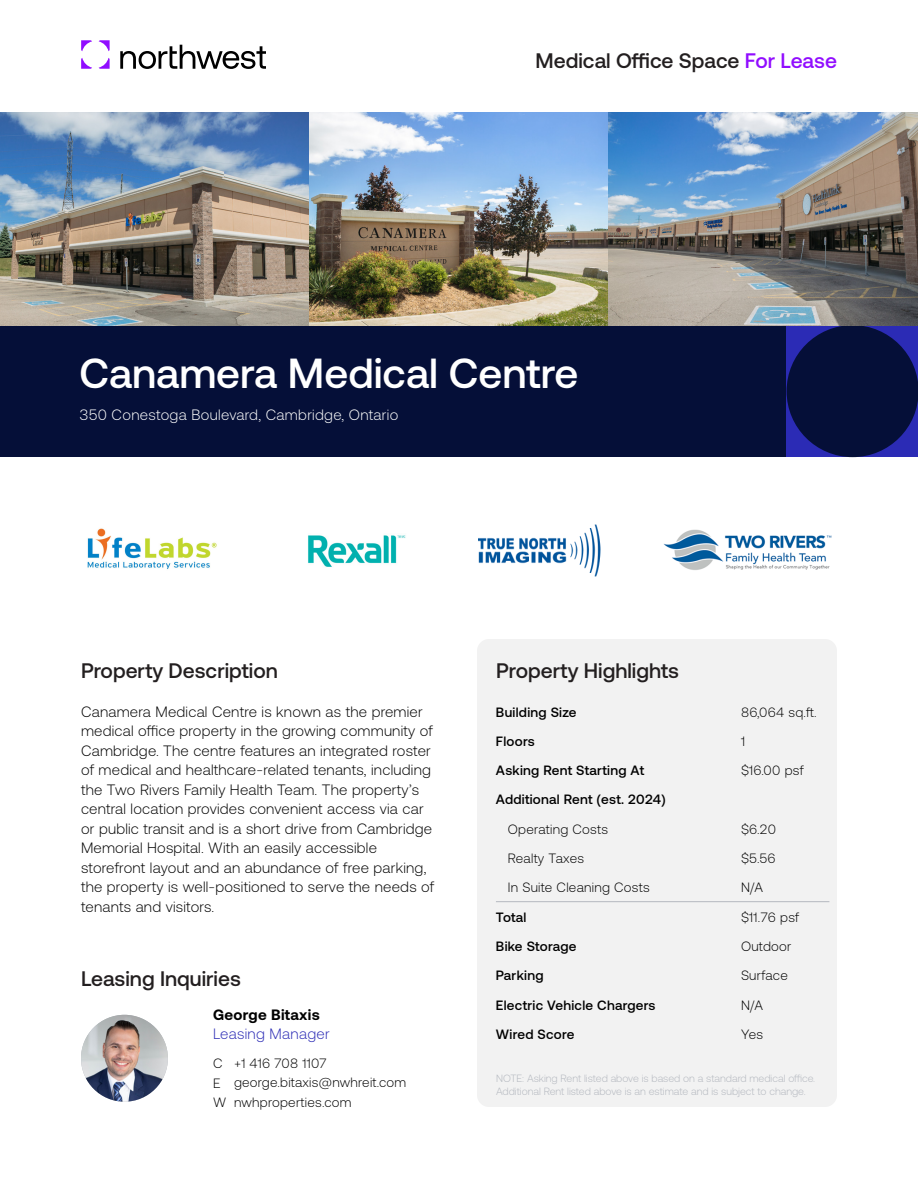
<style>
.page{position:relative;width:918px;height:1188px;background:#fff}
.page>*{position:absolute;margin:0;border:0;box-sizing:border-box;transform-origin:0 0}
.Body{font:500 42px "Aeonik";color:#fff}
.H2_-_Left{font:500 21px "Aeonik";color:#231f20}
.H2_-_Right{font:500 21px "Aeonik";color:#231f20}
.Body_2_-_Paragraph{font:300 15px/19.5px "Aeonik";letter-spacing:.015em;color:#000}
.Body-2{font:300 15px "Aeonik";letter-spacing:.02em;color:#fff}
.t1{font:300 15px "Aeonik";letter-spacing:.02em;color:#2b2bb5}
.t2{font:700 15px "Aeonik";letter-spacing:.02em;color:#000}
.Table_C_1{font:500 13.5px "Aeonik";letter-spacing:.02em;color:#000}
.Table_C_2{font:300 13.5px "Aeonik";letter-spacing:.02em;color:#000}
.Body_-_Small_-_contact{font:300 13.5px/19.5px "Aeonik";letter-spacing:.02em;color:#000}
.Table_C_1_5{font:300 13.5px "Aeonik";letter-spacing:.02em;color:#000}
.Footer_-_Disclaimer{font:300 10.5px/13.5px "Aeonik";color:#b4b8bf}
.s1{color:#910dff}
</style>
<div class="page">
<div style="left:0;top:325px;width:787px;height:132px;background:#050f38"></div>
<div style="left:787px;top:325px;width:131px;height:132px;background:#2b2bb5"></div>
<div style="left:787px;top:325px;width:131px;height:132px;background:#050f38;border-radius:50%"></div>
<svg style="left:81px;top:40px;width:11px;height:11px"></svg>
<svg style="left:99px;top:40px;width:11px;height:11px"></svg>
<svg style="left:99px;top:58px;width:11px;height:11px"></svg>
<svg style="left:81px;top:58px;width:11px;height:11px"></svg>
<svg style="left:120px;top:45px;width:146px;height:24px"></svg>
<img style="left:0;top:112px;width:918px;height:214px">
<img style="left:309px;top:112px;width:299px;height:213px">
<img style="left:608px;top:112px;width:310px;height:213px">
<div style="left:477px;top:639px;width:360px;height:468px;background:#f2f2f2;border-radius:12px"></div>
<hr style="left:496px;top:901px;width:245px;height:1px;background:#b4b8bf">
<hr style="left:741px;top:901px;width:88px;height:1px;background:#b4b8bf">
<img style="left:87px;top:528px;width:130px;height:41px">
<img style="left:308px;top:535px;width:98px;height:32px">
<img style="left:478px;top:524px;width:122px;height:52px">
<img style="left:664px;top:529px;width:168px;height:41px">
<img style="left:81px;top:1015px;width:87px;height:87px;border-radius:43px">
<p class="H2_-_Right" style="left:536px;top:49px;width:303px">Medical Office Space <span class="s1">For Lease</span></p>
<p class="Body" style="left:80px;top:350px;width:500px">Canamera Medical Centre</p>
<p class="Body-2" style="left:80px;top:407px;width:320px">350 Conestoga Boulevard, Cambridge, Ontario</p>
<p class="H2_-_Left" style="left:81px;top:659px;width:198px">Property Description</p>
<p class="Body_2_-_Paragraph" style="left:81px;top:702px;width:355px">Canamera Medical Centre is known as the premier medical office property in the growing community of Cambridge. The centre features an integrated roster of medical and healthcare-related tenants, including the Two Rivers Family Health Team. The property’s central location provides convenient access via car or public transit and is a short drive from Cambridge Memorial Hospital. With an easily accessible storefront layout and an abundance of free parking, the property is well-positioned to serve the needs of tenants and visitors.</p>
<p class="H2_-_Left" style="left:81px;top:967px;width:161px">Leasing Inquiries</p>
<h3 class="t2" style="left:213px;top:1006px;width:108px">George Bitaxis</h3>
<h4 class="t1" style="left:213px;top:1026px;width:118px">Leasing Manager</h4>
<p class="Body_-_Small_-_contact" style="left:234px;top:1053px;width:174px">+1 416 708 1107 george.bitaxis@nwhreit.com nwhproperties.com</p>
<p class="Body_-_Small_-_contact" style="left:213px;top:1054px;width:15px">C<br>E<br>W</p>
<p class="H2_-_Left" style="left:496px;top:659px;width:184px">Property Highlights</p>
<p class="Table_C_1" style="left:496px;top:704px;width:82px">Building Size</p>
<p class="Table_C_2" style="left:741px;top:705px;width:77px">86,064 sq.ft.</p>
<p class="Table_C_1" style="left:496px;top:734px;width:40px">Floors</p>
<p class="Table_C_2" style="left:741px;top:734px;width:6px">1</p>
<p class="Table_C_1" style="left:496px;top:763px;width:150px">Asking Rent Starting At</p>
<p class="Table_C_2" style="left:741px;top:763px;width:64px">$16.00 psf</p>
<p class="Table_C_1" style="left:496px;top:792px;width:171px">Additional Rent (est. 2024)</p>
<p class="Table_C_1_5" style="left:508px;top:822px;width:102px">Operating Costs</p>
<p class="Table_C_2" style="left:741px;top:822px;width:37px">$6.20</p>
<p class="Table_C_1_5" style="left:508px;top:851px;width:78px">Realty Taxes</p>
<p class="Table_C_2" style="left:741px;top:851px;width:36px">$5.56</p>
<p class="Table_C_1_5" style="left:508px;top:880px;width:143px">In Suite Cleaning Costs</p>
<p class="Table_C_2" style="left:741px;top:880px;width:24px">N/A</p>
<p class="Table_C_1" style="left:496px;top:909px;width:32px">Total</p>
<p class="Table_C_2" style="left:741px;top:909px;width:60px">$11.76 psf</p>
<p class="Table_C_1" style="left:496px;top:938px;width:82px">Bike Storage</p>
<p class="Table_C_2" style="left:741px;top:939px;width:52px">Outdoor</p>
<p class="Table_C_1" style="left:496px;top:968px;width:49px">Parking</p>
<p class="Table_C_2" style="left:741px;top:968px;width:48px">Surface</p>
<p class="Table_C_1" style="left:496px;top:997px;width:161px">Electric Vehicle Chargers</p>
<p class="Table_C_2" style="left:741px;top:998px;width:24px">N/A</p>
<p class="Table_C_1" style="left:496px;top:1027px;width:80px">Wired Score</p>
<p class="Table_C_2" style="left:741px;top:1027px;width:24px">Yes</p>
<p class="Footer_-_Disclaimer" style="left:496px;top:1072px;width:321px">NOTE: Asking Rent listed above is based on a standard medical office.<br>Additional Rent listed above is an estimate and is subject to change.</p>
</div>
